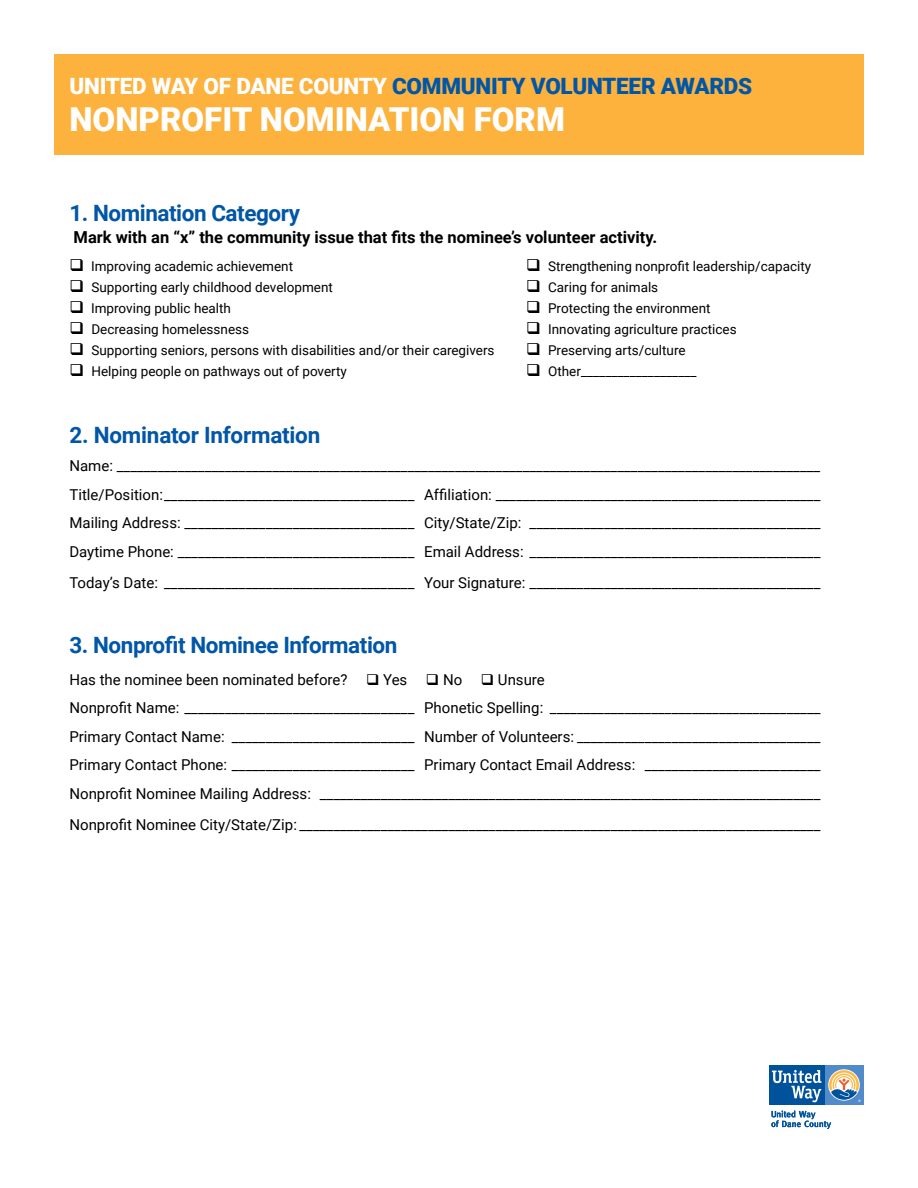
<style>
.page{position:relative;width:918px;height:1188px;background:#fff}
.page>*{position:absolute;margin:0;border:0;box-sizing:border-box;transform-origin:0 0}
.t1{font:900 33px "Roboto";color:#fff}
.t2{font:700 22.5px "Roboto";letter-spacing:-.02em;color:#0056a7}
.t3{font:900 22.5px "Roboto";letter-spacing:-.01em;color:#0056a7}
.t4{font:700 16.5px "Roboto";color:#000}
.t5{font:15px/28.5px "Roboto";color:#000;text-align:justify}
.t6{font:13.5px "Roboto";color:#000}
.t7{font:3.3px "Meta";color:#fff}
.s1{color:#fff}
</style>
<div class="page">
<div style="left:54px;top:54px;width:810px;height:100px;background:#fcb23d"></div>
<div style="left:825px;top:1066px;width:38px;height:39px;background:#518bc9"></div>
<svg style="left:828px;top:1069px;width:32px;height:32px"></svg>
<svg style="left:829px;top:1070px;width:30px;height:30px"></svg>
<div style="left:769px;top:1066px;width:56px;height:39px;background:#00529b"></div>
<svg style="left:772px;top:1070px;width:50px;height:32px"></svg>
<svg style="left:771px;top:1111px;width:60px;height:18px"></svg>
<h2 class="t3" style="left:69px;top:70px;width:684px"><span class="s1">UNITED WAY OF DANE COUNTY</span> COMMUNITY VOLUNTEER AWARDS</h2>
<h1 class="t1" style="left:69px;top:97px;width:497px">NONPROFIT NOMINATION FORM</h1>
<h2 class="t2" style="left:69px;top:197px;width:232px">1. Nomination Category</h2>
<p class="t4" style="left:74px;top:226px;width:585px">Mark with an “x” the community issue that fits the nominee’s volunteer activity.</p>
<p class="t6" style="left:69px;top:257px;width:225px">❑ Improving academic achievement</p>
<p class="t6" style="left:69px;top:278px;width:265px">❑ Supporting early childhood development</p>
<p class="t6" style="left:69px;top:299px;width:163px">❑ Improving public health</p>
<p class="t6" style="left:69px;top:320px;width:181px">❑ Decreasing homelessness</p>
<p class="t6" style="left:69px;top:341px;width:427px">❑ Supporting seniors, persons with disabilities and/or their caregivers</p>
<p class="t6" style="left:69px;top:362px;width:279px">❑ Helping people on pathways out of poverty</p>
<p class="t6" style="left:526px;top:257px;width:287px">❑ Strengthening nonprofit leadership/capacity</p>
<p class="t6" style="left:526px;top:278px;width:134px">❑ Caring for animals</p>
<p class="t6" style="left:526px;top:299px;width:186px">❑ Protecting the environment</p>
<p class="t6" style="left:526px;top:320px;width:212px">❑ Innovating agriculture practices</p>
<p class="t6" style="left:526px;top:341px;width:161px">❑ Preserving arts/culture</p>
<p class="t6" style="left:526px;top:362px;width:172px">❑ Other___________________</p>
<h2 class="t2" style="left:69px;top:419px;width:252px">2. Nominator Information</h2>
<p class="t5" style="left:69px;top:451px;width:753px">Name: ________________________________________________________________________________________________________ Title/Position:_____________________________________ Affiliation: ________________________________________________ Mailing Address: __________________________________ City/State/Zip: ___________________________________________ Daytime Phone: ___________________________________ Email Address: ___________________________________________</p>
<p class="t5" style="left:69px;top:568px;width:753px">Today’s Date: _____________________________________ Your Signature: ___________________________________________</p>
<h2 class="t2" style="left:69px;top:629px;width:329px">3. Nonprofit Nominee Information</h2>
<p class="t5" style="left:69px;top:665px;width:753px;text-align:left">Has the nominee been nominated before? ❑ Yes ❑ No ❑ Unsure<br>Nonprofit Name: __________________________________ Phonetic Spelling: ________________________________________ Primary Contact Name: ___________________________ Number of Volunteers: ____________________________________ Primary Contact Phone: ___________________________ Primary Contact Email Address: __________________________ Nonprofit Nominee Mailing Address: __________________________________________________________________________</p>
<p class="t5" style="left:69px;top:810px;width:752px">Nonprofit Nominee City/State/Zip: _____________________________________________________________________________</p>
<p class="t7" style="left:858px;top:1099px;width:4px">®</p>
</div>
